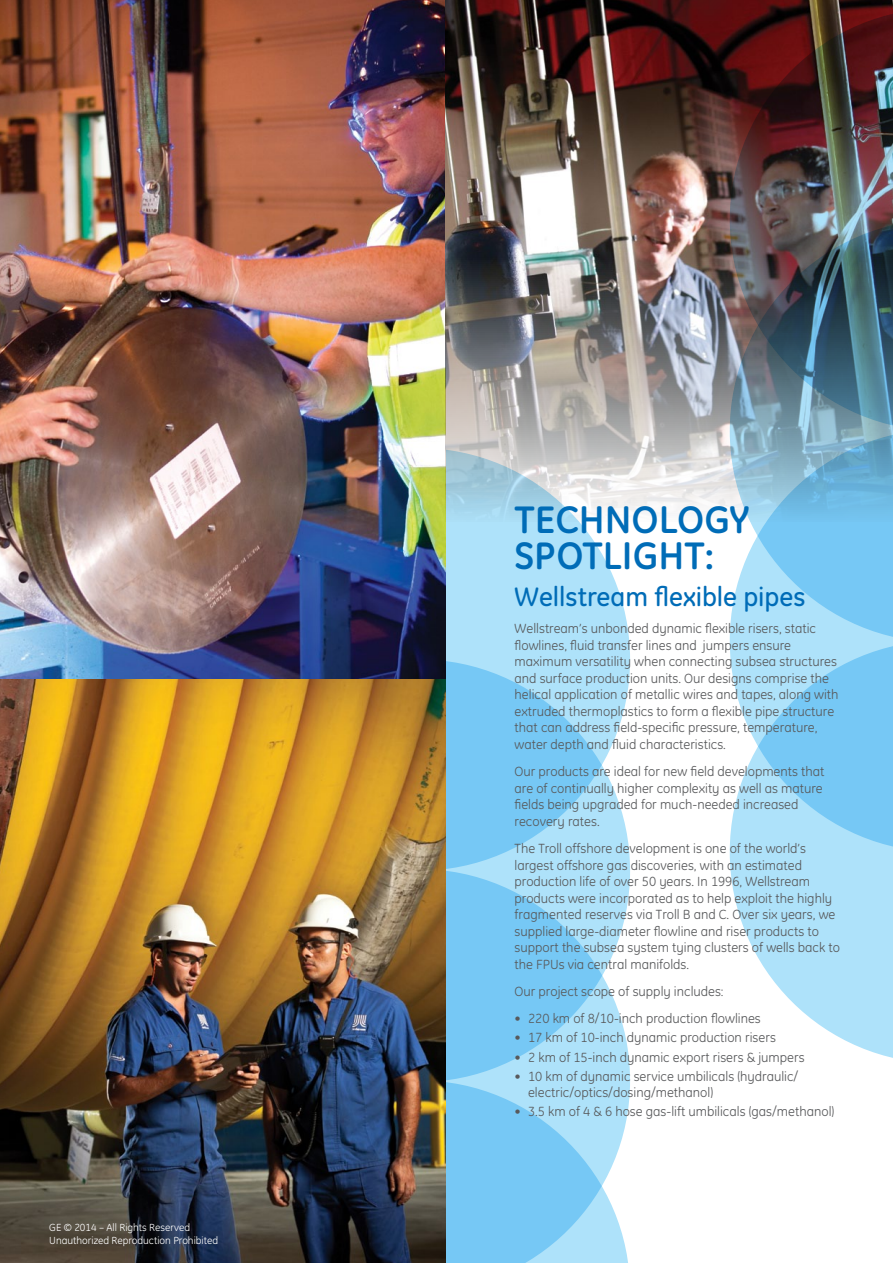
<style>
.page{position:relative;width:893px;height:1263px;background:#fff}
.page>*{position:absolute;margin:0;border:0;box-sizing:border-box;transform-origin:0 0}
.t1{font:700 39px/36px "GE Inspira";color:#006cb7}
.t2{font:500 27px "GE Inspira";color:#006cb7}
.t3{font:13.5px/16.5px "GE Inspira";color:#58595b}
.t4{font:10.5px/13.5px "GE Inspira";color:#fff}
</style>
<div class="page">
<div style="left:207px;top:448px;width:423px;height:423px;background:#aee2fa;border-radius:50%"></div>
<svg style="left:446px;top:885px;width:184px;height:378px;background:#9ad8f8"></svg>
<svg style="left:207px;top:659px;width:423px;height:423px;background:#84cef6"></svg>
<img style="left:0;top:0;width:446px;height:679px">
<img style="left:0;top:679px;width:446px;height:584px">
<img style="left:446px;top:0;width:447px;height:522px">
<svg style="left:730px;top:852px;width:163px;height:206px;fill:#aee2fa"></svg>
<img style="left:730px;top:8px;width:163px;height:212px">
<svg style="left:730px;top:642px;width:163px;height:210px;background:#95d6f7"></svg>
<img style="left:730px;top:220px;width:163px;height:422px">
<p class="t4" style="left:49px;top:1220px;width:170px">GE © 2014 – All Rights Reserved<br>Unauthorized Reproduction Prohibited</p>
<h1 class="t1" style="left:515px;top:501px;width:237px">TECHNOLOGY<br>SPOTLIGHT:</h1>
<h2 class="t2" style="left:515px;top:581px;width:292px">Wellstream flexible pipes</h2>
<p class="t3" style="left:515px;top:620px;width:325px">Wellstream’s unbonded dynamic flexible risers, static flowlines, fluid transfer lines and jumpers ensure maximum versatility when connecting subsea structures and surface production units. Our designs comprise the helical application of metallic wires and tapes, along with extruded thermoplastics to form a flexible pipe structure that can address field-specific pressure, temperature, water depth and fluid characteristics.</p>
<p class="t3" style="left:515px;top:763px;width:311px">Our products are ideal for new field developments that are of continually higher complexity as well as mature fields being upgraded for much-needed increased recovery rates.</p>
<p class="t3" style="left:515px;top:840px;width:327px">The Troll offshore development is one of the world’s largest offshore gas discoveries, with an estimated production life of over 50 years. In 1996, Wellstream products were incorporated as to help exploit the highly fragmented reserves via Troll B and C. Over six years, we supplied large-diameter flowline and riser products to support the subsea system tying clusters of wells back to the FPUs via central manifolds.</p>
<p class="t3" style="left:515px;top:983px;width:210px">Our project scope of supply includes:</p>
<p class="t3" style="left:515px;top:1010px;width:248px">• 220 km of 8/10-inch production flowlines</p>
<p class="t3" style="left:515px;top:1029px;width:263px">• 17 km of 10-inch dynamic production risers</p>
<p class="t3" style="left:515px;top:1049px;width:292px">• 2 km of 15-inch dynamic export risers &amp; jumpers</p>
<p class="t3" style="left:528px;top:1068px;width:272px;text-indent:-14px">• 10 km of dynamic service umbilicals (hydraulic/ electric/optics/dosing/methanol)</p>
<p class="t3" style="left:515px;top:1103px;width:321px">• 3.5 km of 4 &amp; 6 hose gas-lift umbilicals (gas/methanol)</p>
</div>
